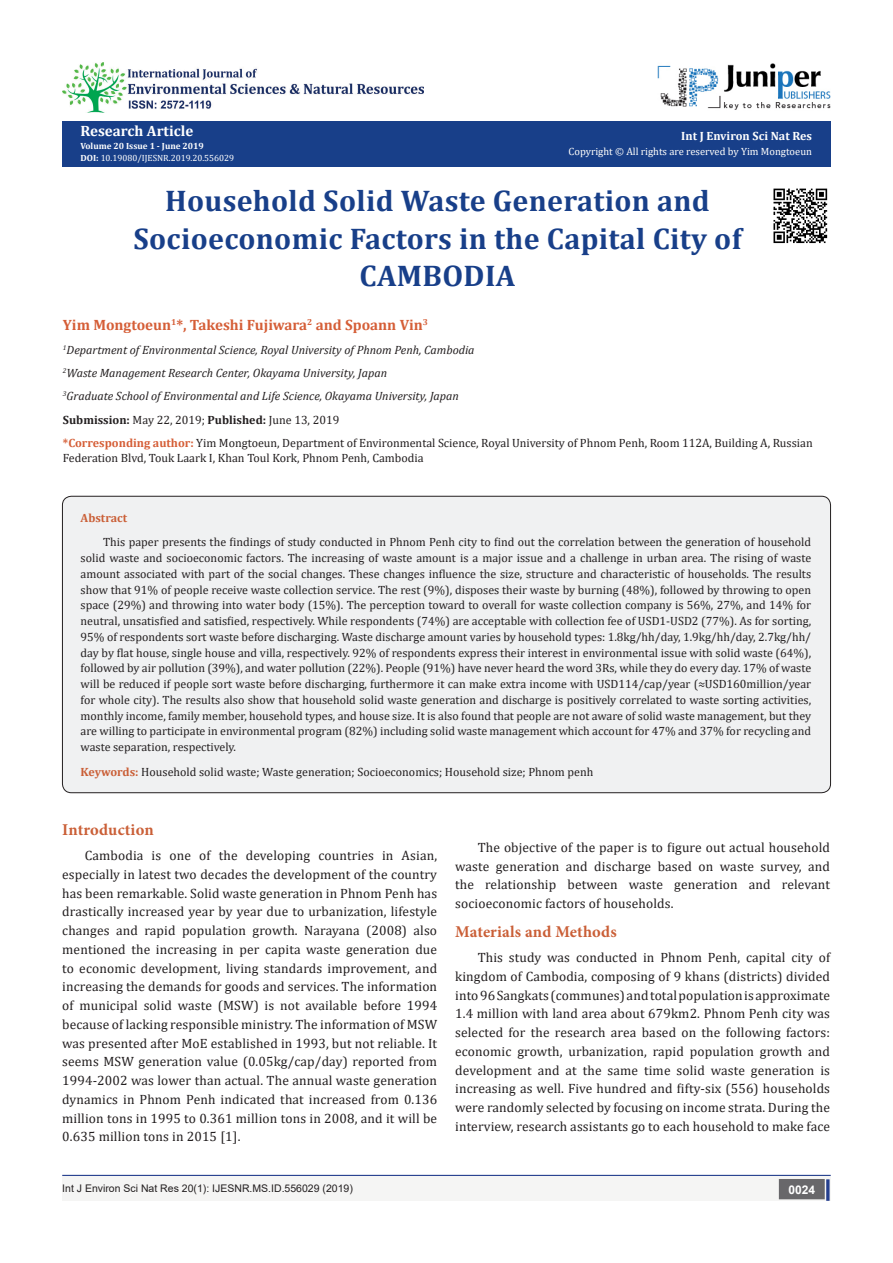
<style>
.page{position:relative;width:893px;height:1263px;background:#fff}
.page>*{position:absolute;margin:0;border:0;box-sizing:border-box;transform-origin:0 0}
.t1{font:700 30px/37.5px "Cambria";letter-spacing:.01em;color:#183f89;text-align:center}
.t2{font:700 16.5px "Minion Pro";letter-spacing:.01em;color:#ca5f37}
.t3{font:700 15px "Cambria";color:#d55e37}
.t4{font:700 15px "Cambria";color:#fff}
.t5{font:13.5px/18.8px "Cambria";letter-spacing:.01em;color:#231f20;text-align:justify}
.t6{font:12px/15.8px "Cambria";color:#231f20;text-align:justify}
.t7{font:italic 12px "Cambria";color:#231f20}
.t8{font:700 12px "Cambria";color:#fff}
.t9{font:700 12px "Cambria";color:#ca5f37}
.t10{font:700 12px "Arial";color:#fff}
.t11{font:10.5px "Arial";color:#231f20}
.t12{font:10.5px "Cambria";color:#fffefc}
.t13{font:9px "Cambria";color:#fff}
.t14{font:700 9px "Cambria";color:#fff}
.s1{font-weight:700}
.s2{font-weight:700;color:#d55e37}
.s3{font-weight:700;color:#ca5f37}
</style>
<div class="page">
<div style="left:62px;top:1175px;width:494px;height:26px;background:#f5f5f4"></div>
<img style="left:657px;top:63px;width:173px;height:47px">
<div style="left:503px;top:1176px;width:328px;height:25px;background:#f5f5f4"></div>
<div style="left:780px;top:1180px;width:44px;height:18px;background:#68676a"></div>
<div style="left:779px;top:1179px;width:46px;height:20px;border:2px solid #68676a"></div>
<div style="left:826px;top:1179px;width:3px;height:22px;background:#253f8e;border:2px solid #253f8e"></div>
<hr style="left:62px;top:1175px;width:769px;height:1px;background:#253f8e">
<img style="left:62px;top:62px;width:362px;height:51px">
<div style="left:62px;top:496px;width:768px;height:297px;background:#f0f1f2;border-radius:9px"></div>
<div style="left:62px;top:122px;width:769px;height:45px;background:#183f89"></div>
<img style="left:773px;top:188px;width:55px;height:56px">
<p class="t4" style="left:80px;top:121px;width:114px">Research Article</p>
<p class="t14" style="left:80px;top:139px;width:125px">Volume 20 Issue 1 - June 2019</p>
<p class="t13" style="left:80px;top:153px;width:155px"><span class="s1">DOI:</span> 10.19080/IJESNR.2019.20.556029</p>
<p class="t8" style="left:681px;top:127px;width:132px">Int J Environ Sci Nat Res</p>
<p class="t12" style="left:569px;top:146px;width:245px">Copyright © All rights are reserved by Yim Mongtoeun</p>
<p class="t1" style="left:133px;top:181px;width:610px">Household Solid Waste Generation and<br>Socioeconomic Factors in the Capital City of<br>CAMBODIA</p>
<p class="t3" style="left:63px;top:314px;width:367px">Yim Mongtoeun<sup>1</sup>*, Takeshi Fujiwara<sup>2</sup> and Spoann Vin<sup>3</sup></p>
<p class="t7" style="left:63px;top:341px;width:413px"><sup>1</sup>Department of Environmental Science, Royal University of Phnom Penh, Cambodia</p>
<p class="t7" style="left:63px;top:364px;width:326px"><sup>2</sup>Waste Management Research Center, Okayama University, Japan</p>
<p class="t7" style="left:63px;top:388px;width:397px"><sup>3</sup>Graduate School of Environmental and Life Science, Okayama University, Japan</p>
<p class="t6" style="left:63px;top:412px;width:278px"><span class="s1">Submission:</span> May 22, 2019; <span class="s1">Published:</span> June 13, 2019</p>
<p class="t6" style="left:63px;top:436px;width:751px;line-height:14.4px"><span class="s2">*Corresponding author:</span> Yim Mongtoeun, Department of Environmental Science, Royal University of Phnom Penh, Room 112A, Building A, Russian<br>Federation Blvd, Touk Laark I, Khan Toul Kork, Phnom Penh, Cambodia</p>
<p class="t9" style="left:81px;top:509px;width:48px">Abstract</p>
<p class="t6" style="left:81px;top:534px;width:732px;text-indent:22px">This paper presents the findings of study conducted in Phnom Penh city to find out the correlation between the generation of household solid waste and socioeconomic factors. The increasing of waste amount is a major issue and a challenge in urban area. The rising of waste amount associated with part of the social changes. These changes influence the size, structure and characteristic of households. The results show that 91% of people receive waste collection service. The rest (9%), disposes their waste by burning (48%), followed by throwing to open space (29%) and throwing into water body (15%). The perception toward to overall for waste collection company is 56%, 27%, and 14% for neutral, unsatisfied and satisfied, respectively. While respondents (74%) are acceptable with collection fee of USD1-USD2 (77%). As for sorting, 95% of respondents sort waste before discharging. Waste discharge amount varies by household types: 1.8kg/hh/day, 1.9kg/hh/day, 2.7kg/hh/ day by flat house, single house and villa, respectively. 92% of respondents express their interest in environmental issue with solid waste (64%), followed by air pollution (39%), and water pollution (22%). People (91%) have never heard the word 3Rs, while they do every day. 17% of waste will be reduced if people sort waste before discharging, furthermore it can make extra income with USD114/cap/year (≈USD160million/year for whole city). The results also show that household solid waste generation and discharge is positively correlated to waste sorting activities, monthly income, family member, household types, and house size. It is also found that people are not aware of solid waste management, but they are willing to participate in environmental program (82%) including solid waste management which account for 47% and 37% for recycling and waste separation, respectively.</p>
<p class="t6" style="left:81px;top:764px;width:514px"><span class="s3">Keywords:</span> Household solid waste; Waste generation; Socioeconomics; Household size; Phnom penh</p>
<p class="t2" style="left:62px;top:818px;width:93px">Introduction</p>
<p class="t5" style="left:62px;top:846px;width:376px;text-indent:22px">Cambodia is one of the developing countries in Asian, especially in latest two decades the development of the country has been remarkable. Solid waste generation in Phnom Penh has drastically increased year by year due to urbanization, lifestyle changes and rapid population growth. Narayana (2008) also mentioned the increasing in per capita waste generation due to economic development, living standards improvement, and increasing the demands for goods and services. The information of municipal solid waste (MSW) is not available before 1994 because of lacking responsible ministry. The information of MSW was presented after MoE established in 1993, but not reliable. It seems MSW generation value (0.05kg/cap/day) reported from 1994-2002 was lower than actual. The annual waste generation dynamics in Phnom Penh indicated that increased from 0.136 million tons in 1995 to 0.361 million tons in 2008, and it will be 0.635 million tons in 2015 [1].</p>
<p class="t5" style="left:455px;top:838px;width:376px;text-indent:22px">The objective of the paper is to figure out actual household waste generation and discharge based on waste survey, and the relationship between waste generation and relevant socioeconomic factors of households.</p>
<p class="t2" style="left:455px;top:920px;width:163px">Materials and Methods</p>
<p class="t5" style="left:455px;top:948px;width:376px;text-indent:22px">This study was conducted in Phnom Penh, capital city of kingdom of Cambodia, composing of 9 khans (districts) divided into 96 Sangkats (communes) and total population is approximate 1.4 million with land area about 679km2. Phnom Penh city was selected for the research area based on the following factors: economic growth, urbanization, rapid population growth and development and at the same time solid waste generation is increasing as well. Five hundred and fifty-six (556) households were randomly selected by focusing on income strata. During the interview, research assistants go to each household to make face</p>
<p class="t11" style="left:62px;top:1181px;width:292px">Int J Environ Sci Nat Res 20(1): IJESNR.MS.ID.556029 (2019)</p>
<p class="t10" style="left:788px;top:1181px;width:28px">0024</p>
</div>
